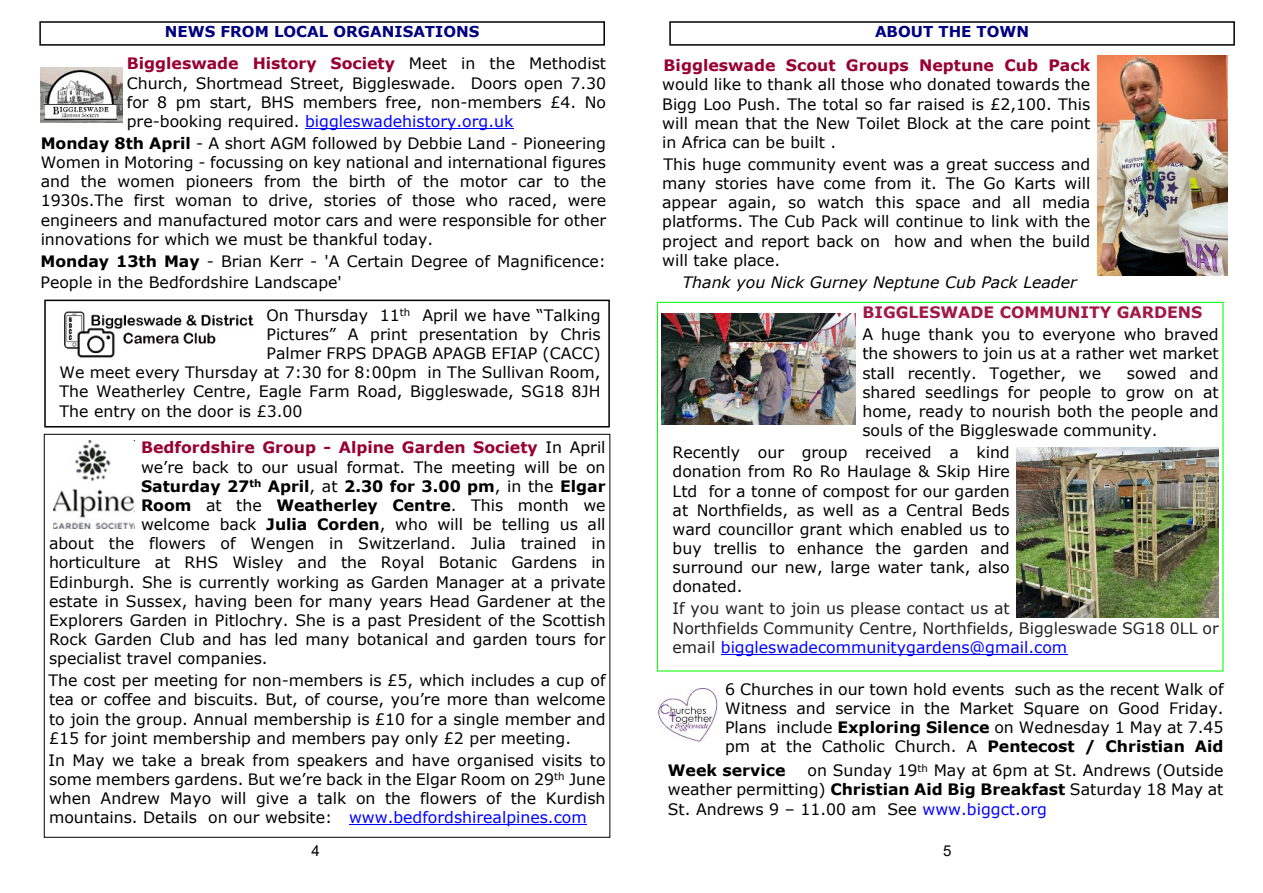
<style>
.page{position:relative;width:1263px;height:893px;background:#fff}
.page>*{position:absolute;margin:0;border:0;box-sizing:border-box;transform-origin:0 0}
.t1{font:15.75px/19.2px "Verdana";color:#000;text-align:justify}
.t2{font:15.75px/19.2px "Verdana";color:#222}
.t3{font:700 15.75px "Verdana";color:#000}
.t4{font:700 15.75px "Verdana";color:#990032}
.t5{font:italic 15.75px "Verdana";color:#000}
.t6{font:700 15.75px "Verdana";color:#a31946}
.t7{font:700 15px "Verdana";color:#000080}
.t8{font:15px "Arial";color:#000}
.s1{font-weight:700;color:#990032}
.s2{color:#00f}
.s3{font-weight:700}
.s4{font-weight:400;color:#000}
.s5{font-weight:400}
</style>
<div class="page">
<div style="left:39px;top:21px;width:566px;height:25px;border:2px solid #000"></div>
<hr style="left:349px;top:824px;width:123px;height:1px;background:#00f">
<hr style="left:476px;top:824px;width:111px;height:1px;background:#00f">
<img style="left:53px;top:441px;width:81px;height:88px">
<hr style="left:305px;top:128px;width:208px;height:1px;background:#00f">
<img style="left:41px;top:68px;width:82px;height:55px">
<div style="left:44px;top:300px;width:566px;height:127px;border:2px solid #000"></div>
<img style="left:64px;top:311px;width:190px;height:47px">
<div style="left:669px;top:21px;width:566px;height:25px;border:2px solid #000"></div>
<img style="left:1097px;top:55px;width:131px;height:221px">
<hr style="left:721px;top:654px;width:346px;height:1px;background:#00f">
<img style="left:662px;top:313px;width:194px;height:111px">
<img style="left:1016px;top:448px;width:203px;height:169px">
<img style="left:657px;top:688px;width:61px;height:54px">
<p class="t7" style="left:165px;top:26px;width:316px">NEWS FROM LOCAL ORGANISATIONS</p>
<p class="t1" style="left:127px;top:55px;width:481px"><span class="s1">Biggleswade History Society</span> Meet in the Methodist Church, Shortmead Street, Biggleswade. Doors open 7.30 for 8 pm start, BHS members free, non-members £4. No pre-booking required. <span class="s2">biggleswadehistory.org.uk</span></p>
<p class="t1" style="left:41px;top:135px;width:567px"><span class="s3">Monday 8th April</span> - A short AGM followed by Debbie Land - Pioneering Women in Motoring - focussing on key national and international figures and the women pioneers from the birth of the motor car to the 1930s.The first woman to drive, stories of those who raced, were engineers and manufactured motor cars and were responsible for other innovations for which we must be thankful today.</p>
<p class="t1" style="left:41px;top:252px;width:567px;line-height:21.5px"><span class="s3">Monday 13th May</span> - Brian Kerr - 'A Certain Degree of Magnificence:<br>People in the Bedfordshire Landscape'</p>
<p class="t1" style="left:267px;top:307px;width:335px">On Thursday 11<sup>th</sup> April we have “Talking</p>
<p class="t1" style="left:267px;top:326px;width:336px">Pictures” A print presentation by Chris</p>
<p class="t1" style="left:267px;top:345px;width:336px">Palmer FRPS DPAGB APAGB EFIAP (CACC)</p>
<p class="t1" style="left:60px;top:364px;width:542px">We meet every Thursday at 7:30 for 8:00pm in The Sullivan Room,</p>
<p class="t1" style="left:60px;top:383px;width:542px">The Weatherley Centre, Eagle Farm Road, Biggleswade, SG18 8JH</p>
<p class="t1" style="left:60px;top:403px;width:244px">The entry on the door is £3.00</p>
<p class="t4" style="left:141px;top:441px;width:466px">Bedfordshire Group - Alpine Garden Society <span class="s4">In April</span></p>
<p class="t1" style="left:141px;top:459px;width:466px">we’re back to our usual format. The meeting will be on</p>
<p class="t3" style="left:141px;top:480px;width:466px">Saturday 27<sup>th</sup> April<span class="s5">, at</span> 2.30 for 3.00 pm<span class="s5">, in the</span> Elgar</p>
<p class="t3" style="left:141px;top:499px;width:466px">Room <span class="s5">at the</span> Weatherley Centre<span class="s5">. This month we</span></p>
<p class="t1" style="left:141px;top:516px;width:466px">welcome back <span class="s3">Julia Corden</span>, who will be telling us all</p>
<p class="t1" style="left:49px;top:535px;width:558px">about the flowers of Wengen in Switzerland. Julia trained in</p>
<p class="t1" style="left:49px;top:554px;width:558px">horticulture at RHS Wisley and the Royal Botanic Gardens in</p>
<p class="t1" style="left:49px;top:573px;width:558px">Edinburgh. She is currently working as Garden Manager at a private</p>
<p class="t1" style="left:49px;top:593px;width:558px">estate in Sussex, having been for many years Head Gardener at the</p>
<p class="t1" style="left:49px;top:612px;width:558px">Explorers Garden in Pitlochry. She is a past President of the Scottish</p>
<p class="t1" style="left:49px;top:631px;width:558px">Rock Garden Club and has led many botanical and garden tours for</p>
<p class="t1" style="left:49px;top:650px;width:220px">specialist travel companies.</p>
<p class="t1" style="left:49px;top:672px;width:559px">The cost per meeting for non-members is £5, which includes a cup of tea or coffee and biscuits. But, of course, you’re more than welcome to join the group. Annual membership is £10 for a single member and £15 for joint membership and members pay only £2 per meeting.</p>
<p class="t1" style="left:49px;top:752px;width:559px">In May we take a break from speakers and have organised visits to some members gardens. But we’re back in the Elgar Room on 29<sup>th</sup> June when Andrew Mayo will give a talk on the flowers of the Kurdish mountains. Details on our website: <span class="s2">www.bedfordshirealpines.com</span></p>
<p class="t8" style="left:312px;top:845px;width:10px">4</p>
<p class="t7" style="left:875px;top:26px;width:156px">ABOUT THE TOWN</p>
<p class="t4" style="left:664px;top:59px;width:428px">Biggleswade Scout Groups Neptune Cub Pack</p>
<p class="t1" style="left:662px;top:76px;width:430px">would like to thank all those who donated towards the Bigg Loo Push. The total so far raised is £2,100. This will mean that the New Toilet Block at the care point in Africa can be built .</p>
<p class="t1" style="left:662px;top:156px;width:430px">This huge community event was a great success and many stories have come from it. The Go Karts will appear again, so watch this space and all media platforms. The Cub Pack will continue to link with the project and report back on how and when the build will take place.</p>
<p class="t5" style="left:683px;top:276px;width:396px">Thank you Nick Gurney Neptune Cub Pack Leader</p>
<p class="t6" style="left:862px;top:306px;width:342px">BIGGLESWADE COMMUNITY GARDENS</p>
<p class="t1" style="left:862px;top:326px;width:358px">A huge thank you to everyone who braved the showers to join us at a rather wet market stall recently. Together, we</p>
<p class="t1" style="left:862px;top:365px;width:358px;text-indent:264px">sowed and shared seedlings for people to grow on at home, ready to nourish both the people and souls of the Biggleswade community.</p>
<p class="t1" style="left:672px;top:444px;width:339px">Recently our group received a kind donation from Ro Ro Haulage &amp; Skip Hire Ltd for a tonne of compost for our garden at Northfields, as well as a Central Beds ward councillor grant which enabled us to buy trellis to enhance the garden and surround our new, large water tank, also donated.</p>
<p class="t2" style="left:672px;top:600px;width:548px">If you want to join us please contact us at<br>Northfields Community Centre, Northfields, Biggleswade SG18 0LL or email <span class="s2">biggleswadecommunitygardens@gmail.com</span></p>
<p class="t1" style="left:725px;top:681px;width:500px">6 Churches in our town hold events such as the recent Walk of Witness and service in the Market Square on Good Friday.<br>Plans include <span class="s3">Exploring Silence</span> on Wednesday 1 May at 7.45 pm at the Catholic Church. A <span class="s3">Pentecost / Christian Aid</span></p>
<p class="t3" style="left:668px;top:764px;width:119px">Week service</p>
<p class="t1" style="left:668px;top:762px;width:557px;text-indent:140px">on Sunday 19<sup>th</sup> May at 6pm at St. Andrews (Outside weather permitting) <span class="s3">Christian Aid Big Breakfast</span> Saturday 18 May at St. Andrews 9 – 11.00 am See <span class="s2">www.biggct.org</span></p>
<p class="t8" style="left:943px;top:845px;width:10px">5</p>
</div>
